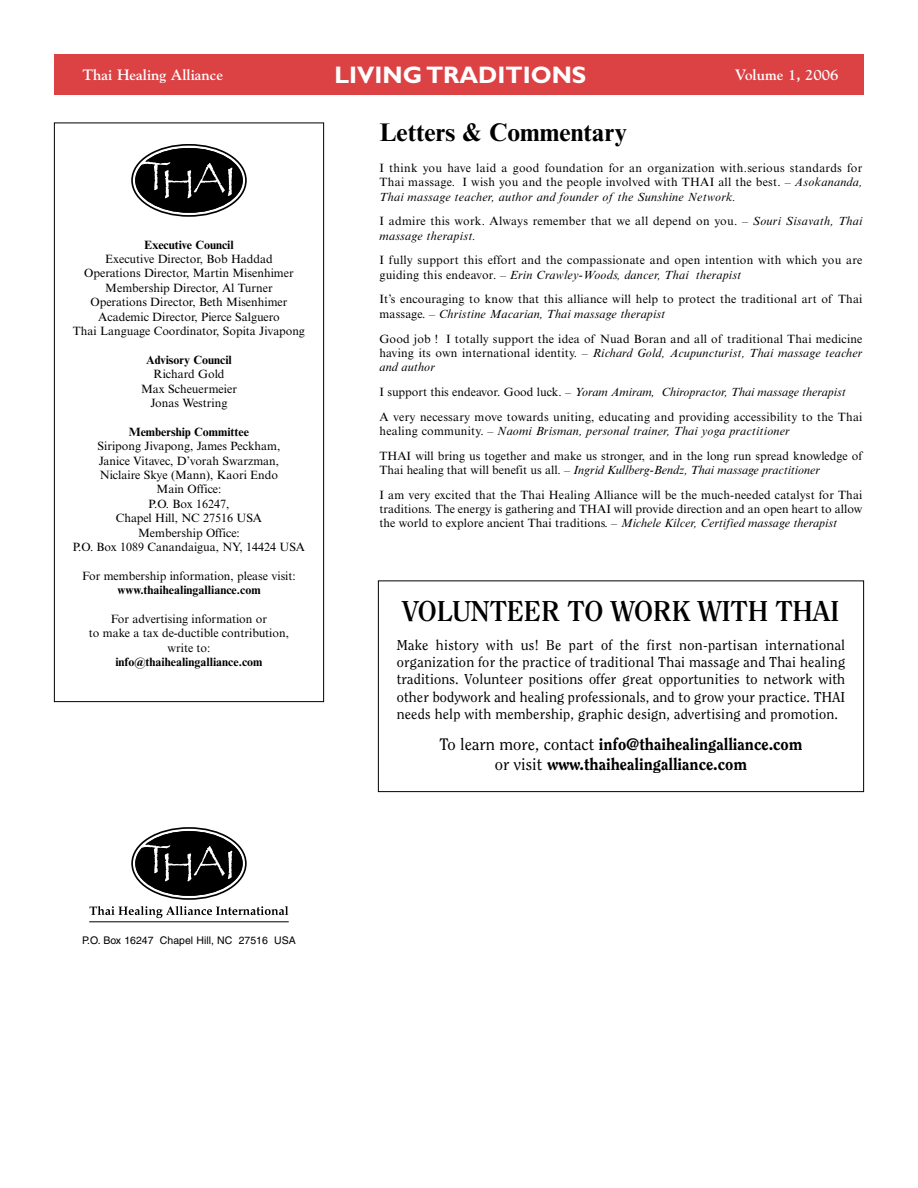
<style>
.page{position:relative;width:918px;height:1188px;background:#fff}
.page>*{position:absolute;margin:0;border:0;box-sizing:border-box;transform-origin:0 0}
.t1{font:700 28.5px "Clearface";letter-spacing:-.01em;color:#000}
.t2{font:700 25.5px "Times NRMT";color:#000}
.t3{font:700 24px "Gill Sans";color:#fff}
.t4{font:800 16.5px/19.5px "Clearface";color:#000;text-align:center}
.t5{font:700 15px "Goudy";color:#fff}
.t6{font:14.25px/17.1px "Clearface";letter-spacing:.01em;color:#000;text-align:justify}
.t7{font:12px/14.4px "Times NRMT";color:#000}
.t8{font:12px/14.4px "Times NRMT";letter-spacing:.02em;color:#000}
.t9{font:700 12px "Times NRMT";color:#000}
.t10{font:12px/14.4px "Times NRMT";letter-spacing:.025em;color:#000}
.t11{font:10.5px "Helvetica";color:#000}
.s1{font-style:italic}
.s2{font-weight:400}
</style>
<div class="page">
<svg style="left:131px;top:144px;width:116px;height:73px"></svg>
<div style="left:135px;top:148px;width:108px;height:65px;background:#000;border:2px solid #000;border-radius:50%"></div>
<svg style="left:142px;top:161px;width:90px;height:37px"></svg>
<svg style="left:89px;top:827px;width:199px;height:91px"></svg>
<hr style="left:89px;top:922px;width:200px;height:1px;background:#000">
<div style="left:54px;top:54px;width:810px;height:40px;background:#dc4144"></div>
<div style="left:54px;top:123px;width:270px;height:579px;border:1px solid #000"></div>
<div style="left:378px;top:580px;width:486px;height:212px;border:1px solid #000"></div>
<p class="t5" style="left:82px;top:68px;width:142px">Thai Healing Alliance</p>
<h3 class="t3" style="left:335px;top:66px;width:253px">LIVING TRADITIONS</h3>
<p class="t5" style="left:735px;top:68px;width:105px">Volume 1, 2006</p>
<p class="t9" style="left:144px;top:240px;width:91px">Executive Council</p>
<p class="t7" style="left:73px;top:253px;width:234px;text-align:center">Executive Director, Bob Haddad<br>Operations Director, Martin Misenhimer Membership Director, Al Turner<br>Operations Director, Beth Misenhimer Academic Director, Pierce Salguero<br>Thai Language Coordinator, Sopita Jivapong</p>
<p class="t9" style="left:146px;top:355px;width:87px">Advisory Council</p>
<p class="t7" style="left:141px;top:368px;width:97px;text-align:center">Richard Gold<br>Max Scheuermeier<br>Jonas Westring</p>
<p class="t9" style="left:129px;top:427px;width:122px">Membership Committee</p>
<p class="t7" style="left:73px;top:440px;width:234px;text-align:center">Siripong Jivapong, James Peckham,<br>Janice Vitavec, D’vorah Swarzman,<br>Niclaire Skye (Mann), Kaori Endo<br>Main Office:<br>P.O. Box 16247,<br>Chapel Hill, NC 27516 USA<br>Membership Office:<br>P.O. Box 1089 Canandaigua, NY, 14424 USA</p>
<p class="t7" style="left:82px;top:570px;width:215px">For membership information, please visit:</p>
<p class="t9" style="left:117px;top:586px;width:145px">www.thaihealingalliance.com</p>
<p class="t7" style="left:89px;top:613px;width:202px;text-align:center">For advertising information or<br>to make a tax de-ductible contribution, write to:</p>
<p class="t9" style="left:115px;top:658px;width:149px">info@thaihealingalliance.com</p>
<p class="t11" style="left:82px;top:937px;width:215px">P.O. Box 16247 Chapel Hill, NC 27516 USA</p>
<h2 class="t2" style="left:379px;top:123px;width:249px">Letters &amp; Commentary</h2>
<p class="t7" style="left:379px;top:162px;width:485px;text-align:justify">I think you have laid a good foundation for an organization with.serious standards for Thai massage. I wish you and the people involved with THAI all the best. – <span class="s1">Asokananda, Thai massage teacher, author and founder of the Sunshine Network.</span></p>
<p class="t10" style="left:379px;top:215px;width:485px">I admire this work. Always remember that we all depend on you. – <span class="s1">Souri Sisavath, Thai massage therapist.</span></p>
<p class="t8" style="left:379px;top:254px;width:485px">I fully support this effort and the compassionate and open intention with which you are guiding this endeavor. – <span class="s1">Erin Crawley-Woods, dancer, Thai therapist</span></p>
<p class="t7" style="left:379px;top:293px;width:484px">It’s encouraging to know that this alliance will help to protect the traditional art of Thai massage. – <span class="s1">Christine Macarian, Thai massage therapist</span></p>
<p class="t7" style="left:379px;top:332px;width:484px;text-align:justify">Good job ! I totally support the idea of Nuad Boran and all of traditional Thai medicine having its own international identity. – <span class="s1">Richard Gold, Acupuncturist, Thai massage teacher and author</span></p>
<p class="t8" style="left:379px;top:381px;width:484px;line-height:24.6px">I support this endeavor. Good luck. – <span class="s1">Yoram Amiram, Chiropractor, Thai massage therapist<br></span>A very necessary move towards uniting, educating and providing accessibility to the Thai</p>
<p class="t7" style="left:379px;top:420px;width:485px;line-height:24.6px">healing community. – <span class="s1">Naomi Brisman, personal trainer, Thai yoga practitioner<br></span>THAI will bring us together and make us stronger, and in the long run spread knowledge of</p>
<p class="t7" style="left:379px;top:459px;width:484px;line-height:24.6px">Thai healing that will benefit us all. – <span class="s1">Ingrid Kullberg-Bendz, Thai massage practitioner<br></span>I am very excited that the Thai Healing Alliance will be the much-needed catalyst for Thai</p>
<p class="t7" style="left:379px;top:503px;width:484px">traditions. The energy is gathering and THAI will provide direction and an open heart to allow the world to explore ancient Thai traditions. – <span class="s1">Michele Kilcer, Certified massage therapist</span></p>
<h1 class="t1" style="left:402px;top:600px;width:439px">VOLUNTEER TO WORK WITH THAI</h1>
<p class="t6" style="left:397px;top:638px;width:450px">Make history with us! Be part of the first non-partisan international organization for the practice of traditional Thai massage and Thai healing traditions. Volunteer positions offer great opportunities to network with other bodywork and healing professionals, and to grow your practice. THAI needs help with membership, graphic design, advertising and promotion.</p>
<h3 class="t4" style="left:439px;top:736px;width:365px"><span class="s2">To learn more, contact</span> info@thaihealingalliance.com <span class="s2">or visit</span> www.thaihealingalliance.com</h3>
</div>
